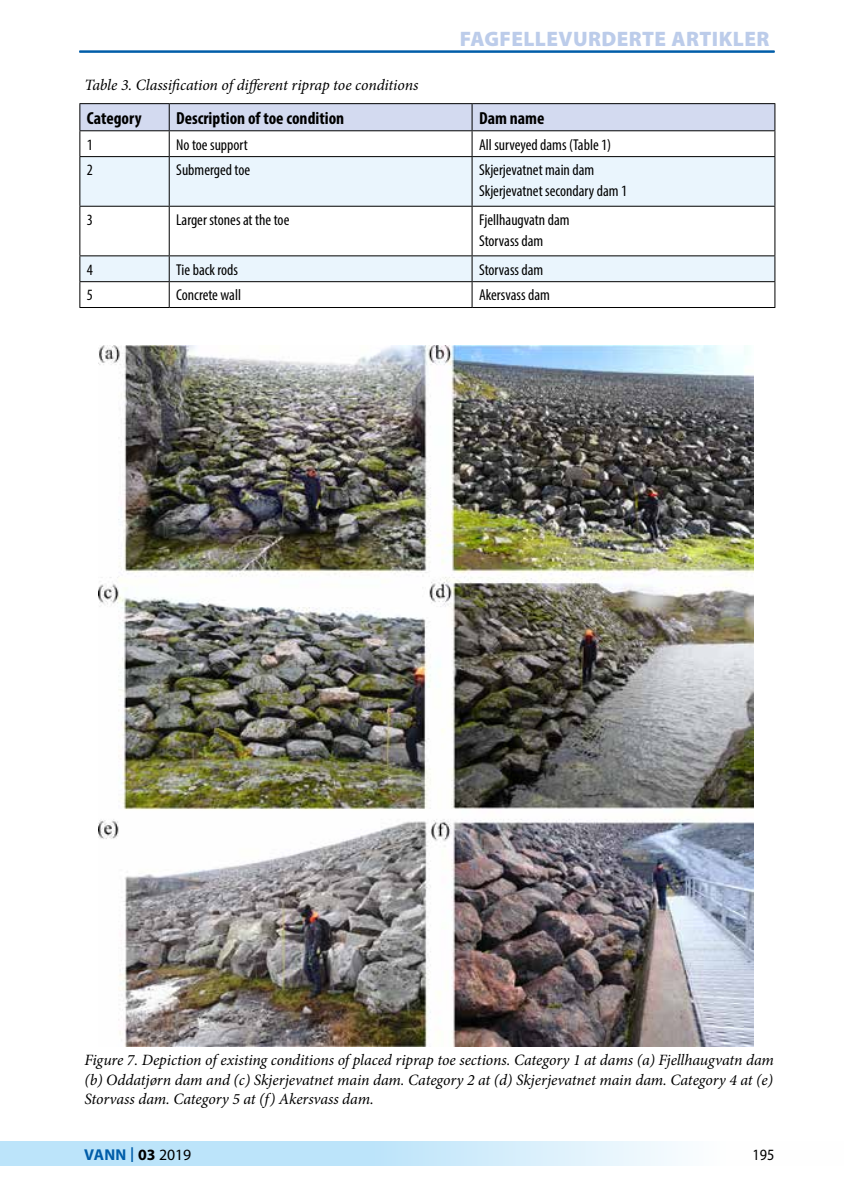
<style>
.page{position:relative;width:844px;height:1191px;background:#fff}
.page>*{position:absolute;margin:0;border:0;box-sizing:border-box;transform-origin:0 0}
.t1{font:900 21px "Myriad Pro";letter-spacing:.02em;color:#bcccea}
.t2{font:700 condensed 17.5px "Myriad Pro";color:#000}
.t3{font:italic 15.75px/19.2px "Minion Pro";letter-spacing:-.01em;color:#000;text-align:justify}
.t4{font:condensed 15.75px/21px "Myriad Pro";color:#000}
.t5{font:700 15.75px "Myriad Pro";letter-spacing:.01em;color:#005da9}
.t6{font:15.75px "Myriad Pro";color:#000;scale:.9 1}
.s1{font-weight:400;font-size:21.88px}
.s2{color:#000}
.s3{font-weight:400;color:#000}
</style>
<div class="page">
<svg style="left:1px;top:1141px;width:675px;height:25px;background:#c8e8fa"></svg>
<svg style="left:0;top:1141px;width:1px;height:25px"></svg>
<hr style="left:79px;top:51px;width:695px;height:1px;background:#005da9">
<svg style="left:80px;top:157px;width:694px;height:124px;fill:#eaf5fd"></svg>
<hr style="left:79px;top:103px;width:90px;height:1px;background:#000">
<hr style="left:169px;top:103px;width:303px;height:1px;background:#000">
<hr style="left:472px;top:103px;width:303px;height:1px;background:#000">
<svg style="left:79px;top:104px;width:696px;height:52px"></svg>
<hr style="left:79px;top:156px;width:90px;height:1px;background:#000">
<hr style="left:79px;top:157px;width:1px;height:49px;background:#000">
<hr style="left:169px;top:156px;width:303px;height:1px;background:#000">
<hr style="left:169px;top:157px;width:1px;height:49px;background:#000">
<hr style="left:472px;top:156px;width:303px;height:1px;background:#000">
<hr style="left:471px;top:157px;width:1px;height:49px;background:#000">
<hr style="left:774px;top:157px;width:1px;height:49px;background:#000">
<hr style="left:79px;top:206px;width:90px;height:1px;background:#000">
<hr style="left:79px;top:207px;width:1px;height:48px;background:#000">
<hr style="left:169px;top:206px;width:303px;height:1px;background:#000">
<hr style="left:169px;top:207px;width:1px;height:48px;background:#000">
<hr style="left:472px;top:206px;width:303px;height:1px;background:#000">
<hr style="left:471px;top:207px;width:1px;height:48px;background:#000">
<hr style="left:774px;top:207px;width:1px;height:48px;background:#000">
<hr style="left:79px;top:255px;width:90px;height:1px;background:#000">
<hr style="left:169px;top:255px;width:303px;height:1px;background:#000">
<hr style="left:472px;top:255px;width:303px;height:1px;background:#000">
<hr style="left:79px;top:281px;width:90px;height:1px;background:#000">
<svg style="left:79px;top:256px;width:1px;height:51px"></svg>
<hr style="left:169px;top:281px;width:303px;height:1px;background:#000">
<svg style="left:169px;top:256px;width:1px;height:51px"></svg>
<hr style="left:472px;top:281px;width:303px;height:1px;background:#000">
<svg style="left:471px;top:256px;width:1px;height:51px"></svg>
<svg style="left:774px;top:256px;width:1px;height:51px"></svg>
<hr style="left:79px;top:307px;width:90px;height:1px;background:#000">
<hr style="left:169px;top:307px;width:303px;height:1px;background:#000">
<hr style="left:472px;top:307px;width:303px;height:1px;background:#000">
<img style="left:98px;top:345px;width:655px;height:701px">
<h1 class="t1" style="left:459px;top:24px;width:311px">FAGFELLEVURDERTE ARTIKLER</h1>
<p class="t3" style="left:84px;top:76px;width:335px">Table 3. Classification of different riprap toe conditions</p>
<p class="t2" style="left:87px;top:107px;width:56px">Category</p>
<p class="t2" style="left:176px;top:107px;width:169px">Description of toe condition</p>
<p class="t2" style="left:479px;top:107px;width:67px">Dam name</p>
<p class="t4" style="left:87px;top:134px;width:8px">1</p>
<p class="t4" style="left:176px;top:134px;width:73px">No toe support</p>
<p class="t4" style="left:479px;top:134px;width:134px">All surveyed dams (Table 1)</p>
<p class="t4" style="left:87px;top:159px;width:8px">2</p>
<p class="t4" style="left:176px;top:159px;width:75px">Submerged toe</p>
<p class="t4" style="left:479px;top:159px;width:149px">Skjerjevatnet main dam<br>Skjerjevatnet secondary dam 1</p>
<p class="t4" style="left:87px;top:209px;width:8px">3</p>
<p class="t4" style="left:176px;top:209px;width:115px">Larger stones at the toe</p>
<p class="t4" style="left:479px;top:209px;width:92px">Fjellhaugvatn dam<br>Storvass dam</p>
<p class="t4" style="left:87px;top:259px;width:8px">4</p>
<p class="t4" style="left:176px;top:259px;width:63px">Tie back rods</p>
<p class="t4" style="left:479px;top:259px;width:66px">Storvass dam</p>
<p class="t4" style="left:87px;top:284px;width:8px">5</p>
<p class="t4" style="left:176px;top:284px;width:66px">Concrete wall</p>
<p class="t4" style="left:479px;top:284px;width:72px">Akersvass dam</p>
<p class="t3" style="left:84px;top:1050px;width:690px">Figure 7. Depiction of existing conditions of placed riprap toe sections. Category 1 at dams (a) Fjellhaugvatn dam (b) Oddatjørn dam and (c) Skjerjevatnet main dam. Category 2 at (d) Skjerjevatnet main dam. Category 4 at (e)<br>Storvass dam. Category 5 at (f) Akersvass dam.</p>
<p class="t5" style="left:84px;top:1144px;width:109px">VANN <span class="s1">I</span> <span class="s2">03</span> <span class="s3">2019</span></p>
<p class="t6" style="left:752px;top:1145px;width:26px">195</p>
</div>
